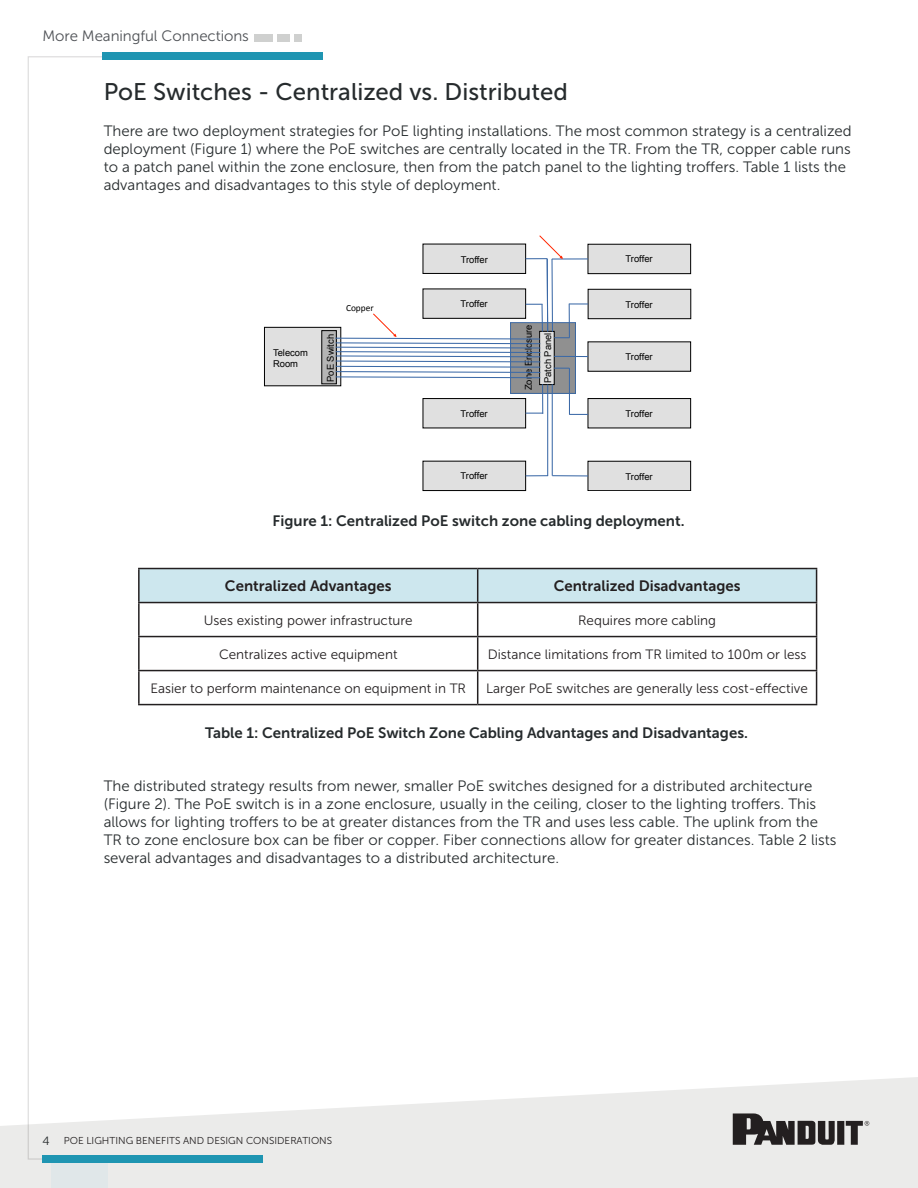
<style>
.page{position:relative;width:918px;height:1188px;background:#fff}
.page>*{position:absolute;margin:0;border:0;box-sizing:border-box;transform-origin:0 0}
.t1{font:24px "Museo Sans 500";color:#262b2d}
.t2{font:15px/18px "Museo Sans 300";color:#262b2d}
.t3{font:15px "Museo Sans 700";color:#262b2d}
.t4{font:15px "Museo Sans 700";color:#231f20}
.t5{font:15px "Museo Sans 300";letter-spacing:-.005em;color:#4e5155}
.t6{font:13.5px "Museo Sans 300";color:#231f20}
.t7{font:10.05px "Museo Sans 300";color:#231f20}
.t8{font:9.45px/10.9px "Arial";color:#000}
.t9{font:9.45px "Calibri";color:#000}
.s1{font-size:12px;color:#262b2d}
</style>
<div class="page">
<svg style="left:0;top:1077px;width:918px;height:111px;fill:#ebebea"></svg>
<svg style="left:27px;top:56px;width:92px;height:1104px"></svg>
<div style="left:102px;top:52px;width:221px;height:8px;background:#1f95b2"></div>
<div style="left:295px;top:34px;width:7px;height:7px;background:#cfd0cf"></div>
<div style="left:278px;top:34px;width:12px;height:7px;background:#cfd0cf"></div>
<div style="left:254px;top:34px;width:19px;height:7px;background:#cfd0cf"></div>
<div style="left:43px;top:1156px;width:220px;height:7px;background:#1f95b2"></div>
<svg style="left:733px;top:1113px;width:136px;height:32px;background:#777575"></svg>
<div style="left:51px;top:1163px;width:57px;height:24px;background:#e0e7e9"></div>
<div style="left:511px;top:323px;width:64px;height:70px;background:#909090"></div>
<div style="left:510px;top:322px;width:66px;height:72px;border:1px solid #3b67a0"></div>
<div style="left:540px;top:331px;width:14px;height:54px;background:#e0e0e0"></div>
<div style="left:539px;top:331px;width:15px;height:54px;border:1px solid #000"></div>
<div style="left:264px;top:327px;width:77px;height:59px;background:#e0e0e0"></div>
<div style="left:264px;top:327px;width:77px;height:59px;border:1px solid #000"></div>
<div style="left:423px;top:461px;width:103px;height:30px;background:#e0e0e0"></div>
<div style="left:423px;top:461px;width:103px;height:30px;border:1px solid #000"></div>
<div style="left:423px;top:399px;width:103px;height:29px;background:#e0e0e0"></div>
<div style="left:423px;top:398px;width:103px;height:30px;border:1px solid #000"></div>
<div style="left:588px;top:244px;width:103px;height:30px;background:#e0e0e0"></div>
<div style="left:588px;top:244px;width:103px;height:30px;border:1px solid #000"></div>
<div style="left:588px;top:289px;width:103px;height:30px;background:#e0e0e0"></div>
<div style="left:588px;top:289px;width:103px;height:30px;border:1px solid #000"></div>
<div style="left:588px;top:342px;width:103px;height:29px;background:#e0e0e0"></div>
<div style="left:588px;top:342px;width:103px;height:30px;border:1px solid #000"></div>
<div style="left:588px;top:399px;width:103px;height:29px;background:#e0e0e0"></div>
<div style="left:588px;top:398px;width:103px;height:30px;border:1px solid #000"></div>
<div style="left:588px;top:461px;width:103px;height:30px;background:#e0e0e0"></div>
<div style="left:588px;top:461px;width:103px;height:30px;border:1px solid #000"></div>
<svg style="left:569px;top:414px;width:19px;height:1px"></svg>
<hr style="left:569px;top:368px;width:1px;height:46px;background:#3b69a7">
<hr style="left:552px;top:384px;width:1px;height:92px;background:#3b69a7">
<hr style="left:552px;top:475px;width:36px;height:1px;background:#3b69a7">
<hr style="left:547px;top:385px;width:1px;height:91px;background:#3b69a7">
<svg style="left:526px;top:475px;width:21px;height:1px"></svg>
<hr style="left:542px;top:384px;width:1px;height:30px;background:#3b69a7">
<svg style="left:526px;top:413px;width:17px;height:1px"></svg>
<div style="left:322px;top:331px;width:14px;height:53px;background:#b5b5b5"></div>
<svg style="left:334px;top:235px;width:254px;height:144px"></svg>
<div style="left:140px;top:569px;width:676px;height:33px;background:#cde7ee"></div>
<hr style="left:138px;top:568px;width:340px;height:1px;background:#231f20">
<hr style="left:138px;top:569px;width:2px;height:33px;background:#231f20">
<hr style="left:478px;top:568px;width:339px;height:1px;background:#231f20">
<hr style="left:477px;top:569px;width:1px;height:33px;background:#231f20">
<hr style="left:816px;top:569px;width:1px;height:33px;background:#231f20">
<hr style="left:138px;top:602px;width:340px;height:1px;background:#231f20">
<hr style="left:138px;top:603px;width:2px;height:33px;background:#231f20">
<hr style="left:478px;top:602px;width:339px;height:1px;background:#231f20">
<hr style="left:477px;top:603px;width:1px;height:33px;background:#231f20">
<hr style="left:816px;top:603px;width:1px;height:33px;background:#231f20">
<hr style="left:138px;top:636px;width:340px;height:1px;background:#231f20">
<hr style="left:138px;top:637px;width:2px;height:33px;background:#231f20">
<hr style="left:478px;top:636px;width:339px;height:1px;background:#231f20">
<hr style="left:477px;top:637px;width:1px;height:33px;background:#231f20">
<hr style="left:816px;top:637px;width:1px;height:33px;background:#231f20">
<hr style="left:138px;top:670px;width:340px;height:1px;background:#231f20">
<hr style="left:138px;top:671px;width:2px;height:33px;background:#231f20">
<hr style="left:478px;top:670px;width:339px;height:1px;background:#231f20">
<hr style="left:477px;top:671px;width:1px;height:33px;background:#231f20">
<hr style="left:816px;top:671px;width:1px;height:33px;background:#231f20">
<hr style="left:138px;top:704px;width:340px;height:1px;background:#231f20">
<hr style="left:478px;top:704px;width:339px;height:1px;background:#231f20">
<p class="t5" style="left:43px;top:28px;width:208px">More Meaningful Connections</p>
<h1 class="t1" style="left:104px;top:79px;width:466px">PoE Switches - Centralized vs. Distributed</h1>
<p class="t2" style="left:104px;top:122px;width:750px">There are two deployment strategies for PoE lighting installations. The most common strategy is a centralized deployment (Figure 1) where the PoE switches are centrally located in the TR. From the TR, copper cable runs to a patch panel within the zone enclosure, then from the patch panel to the lighting troffers. Table 1 lists the advantages and disadvantages to this style of deployment.</p>
<p class="t8" style="left:273px;top:347px;width:36px">Telecom<br>Room</p>
<p class="t8" style="left:325px;top:382px;width:49px;rotate:-90deg">PoE Switch</p>
<p class="t9" style="left:346px;top:302px;width:29px">Copper</p>
<p class="t8" style="left:461px;top:254px;width:29px">Troffer</p>
<p class="t8" style="left:461px;top:299px;width:29px">Troffer</p>
<p class="t8" style="left:461px;top:408px;width:29px">Troffer</p>
<p class="t8" style="left:523px;top:390px;width:67px;rotate:-90deg">Zone Enclosure</p>
<p class="t8" style="left:543px;top:383px;width:52px;rotate:-90deg">Patch Panel</p>
<p class="t8" style="left:626px;top:254px;width:29px">Troffer</p>
<p class="t8" style="left:626px;top:299px;width:29px">Troffer</p>
<p class="t8" style="left:626px;top:352px;width:29px">Troffer</p>
<p class="t8" style="left:626px;top:408px;width:29px">Troffer</p>
<p class="t8" style="left:461px;top:471px;width:29px">Troffer</p>
<p class="t8" style="left:626px;top:471px;width:29px">Troffer</p>
<p class="t3" style="left:273px;top:513px;width:414px">Figure 1: Centralized PoE switch zone cabling deployment.</p>
<p class="t4" style="left:225px;top:578px;width:168px">Centralized Advantages</p>
<p class="t4" style="left:554px;top:578px;width:188px">Centralized Disadvantages</p>
<p class="t6" style="left:204px;top:613px;width:210px">Uses existing power infrastructure</p>
<p class="t6" style="left:578px;top:613px;width:140px">Requires more cabling</p>
<p class="t6" style="left:219px;top:647px;width:180px">Centralizes active equipment</p>
<p class="t6" style="left:488px;top:647px;width:320px">Distance limitations from TR limited to 100m or less</p>
<p class="t6" style="left:150px;top:681px;width:317px">Easier to perform maintenance on equipment in TR</p>
<p class="t6" style="left:486px;top:681px;width:323px">Larger PoE switches are generally less cost-effective</p>
<p class="t3" style="left:205px;top:724px;width:544px">Table 1: Centralized PoE Switch Zone Cabling Advantages and Disadvantages.</p>
<p class="t2" style="left:104px;top:777px;width:734px">The distributed strategy results from newer, smaller PoE switches designed for a distributed architecture (Figure 2). The PoE switch is in a zone enclosure, usually in the ceiling, closer to the lighting troffers. This allows for lighting troffers to be at greater distances from the TR and uses less cable. The uplink from the TR to zone enclosure box can be fiber or copper. Fiber connections allow for greater distances. Table 2 lists several advantages and disadvantages to a distributed architecture.</p>
<p class="t7" style="left:43px;top:1135px;width:291px"><span class="s1">4</span> POE LIGHTING BENEFITS AND DESIGN CONSIDERATIONS</p>
</div>
